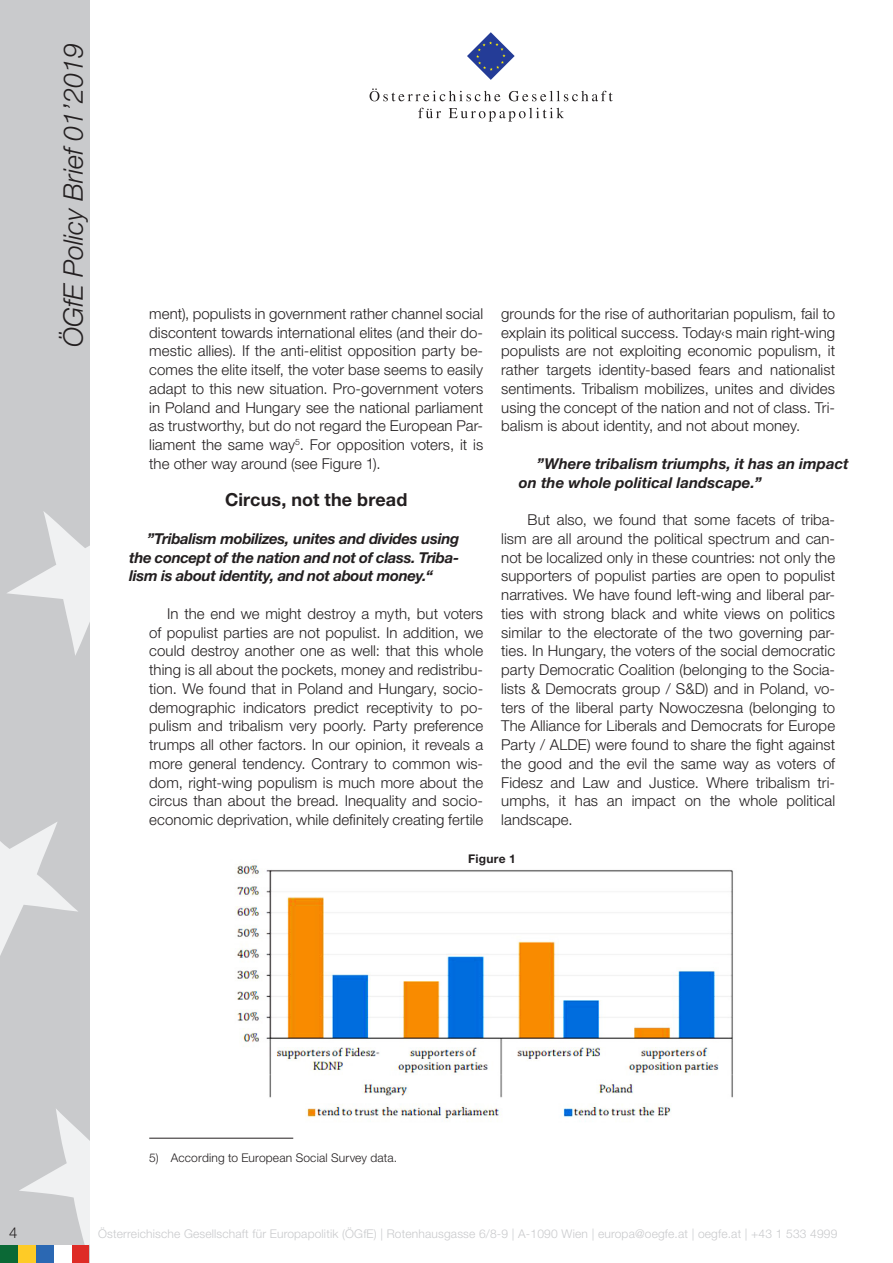
<style>
.page{position:relative;width:893px;height:1263px;background:#fff}
.page>*{position:absolute;margin:0;border:0;box-sizing:border-box;transform-origin:0 0}
.t1{font:italic 300 27px "Helvetica Neue LT Std";color:#231f20}
.Zwischenüberschrift{font:700 18px "Helvetica Neue LT Std";letter-spacing:.005em;color:#231f20}
.Standard_Paragraph{font:300 15px/18.8px "Helvetica Neue LT Std";letter-spacing:.005em;color:#231f20;text-align:justify}
.Standard_Paragraph-2{font:italic 700 15px/18.8px "Helvetica Neue LT Std";color:#231f20;text-align:justify}
.t2{font:300 12px "Helvetica Neue LT Std";letter-spacing:.015em;color:#c9cacc}
.Footnotes{font:300 12px "Helvetica Neue LT Std";letter-spacing:.015em;color:#231f20}
.Bildunterschrift{font:700 12px "Helvetica Neue LT Std";letter-spacing:.02em;color:#231f20}
</style>
<div class="page">
<div style="left:0;top:0;width:89px;height:1263px;background:#c9cacc"></div>
<svg style="left:19px;top:1109px;width:70px;height:136px"></svg>
<svg style="left:0;top:822px;width:78px;height:134px"></svg>
<svg style="left:7px;top:511px;width:82px;height:144px"></svg>
<div style="left:18px;top:1245px;width:18px;height:18px;background:#fecb26"></div>
<div style="left:36px;top:1245px;width:18px;height:18px;background:#2b68b3"></div>
<div style="left:71px;top:1245px;width:18px;height:18px;background:#de2b26"></div>
<div style="left:0;top:1245px;width:18px;height:18px;background:#0b6936"></div>
<div style="left:54px;top:1245px;width:17px;height:18px;background:#fff"></div>
<svg style="left:467px;top:32px;width:48px;height:48px"></svg>
<svg style="left:370px;top:88px;width:130px;height:13px"></svg>
<svg style="left:509px;top:91px;width:104px;height:10px"></svg>
<svg style="left:418px;top:108px;width:23px;height:10px"></svg>
<svg style="left:449px;top:108px;width:115px;height:14px"></svg>
<hr style="left:149px;top:1138px;width:144px;height:1px;background:#231f20">
<img style="left:236px;top:865px;width:497px;height:254px">
<h1 class="t1" style="left:57px;top:347px;width:305px;rotate:-90deg">ÖGfE Policy Brief 01’2019</h1>
<p class="Standard_Paragraph" style="left:149px;top:304px;width:335px">ment), populists in government rather channel social discontent towards international elites (and their do&shy;mestic allies). If the anti-elitist opposition party be&shy;comes the elite itself, the voter base seems to easily adapt to this new situation. Pro-government voters in Poland and Hungary see the national parliament as trustworthy, but do not regard the European Par&shy;liament the same way<sup>5</sup>. For opposition voters, it is the other way around (see Figure 1).</p>
<p class="Zwischenüberschrift" style="left:225px;top:489px;width:184px">Circus, not the bread</p>
<p class="Standard_Paragraph-2" style="left:129px;top:529px;width:332px;text-indent:18px">”Tribalism mobilizes, unites and divides using the concept of the nation and not of class. Triba&shy;lism is about identity, and not about money.“</p>
<p class="Standard_Paragraph" style="left:149px;top:604px;width:335px;text-indent:18px">In the end we might destroy a myth, but voters of populist parties are not populist. In addition, we could destroy another one as well: that this whole thing is all about the pockets, money and redistribu&shy;tion. We found that in Poland and Hungary, socio&shy;demographic indicators predict receptivity to po&shy;pulism and tribalism very poorly. Party preference trumps all other factors. In our opinion, it reveals a more general tendency. Contrary to common wis&shy;dom, right-wing populism is much more about the circus than about the bread. Inequality and socio&shy;economic deprivation, while definitely creating fertile</p>
<p class="Standard_Paragraph" style="left:501px;top:304px;width:335px">grounds for the rise of authoritarian populism, fail to explain its political success. Today‹s main right-wing populists are not exploiting economic populism, it rather targets identity-based fears and nationalist sentiments. Tribalism mobilizes, unites and divides using the concept of the nation and not of class. Tri&shy;balism is about identity, and not about money.</p>
<p class="Standard_Paragraph-2" style="left:519px;top:454px;width:331px;text-indent:18px">”Where tribalism triumphs, it has an impact on the whole political landscape.”</p>
<p class="Standard_Paragraph" style="left:501px;top:510px;width:335px;text-indent:26px">But also, we found that some facets of triba&shy;lism are all around the political spectrum and can&shy;not be localized only in these countries: not only the supporters of populist parties are open to populist narratives. We have found left-wing and liberal par&shy;ties with strong black and white views on politics similar to the electorate of the two governing par&shy;ties. In Hungary, the voters of the social democratic party Democratic Coalition (belonging to the Socia&shy;lists &amp; Democrats group / S&amp;D) and in Poland, vo&shy;ters of the liberal party Nowoczesna (belonging to The Alliance for Liberals and Democrats for Europe Party / ALDE) were found to share the fight against the good and the evil the same way as voters of Fidesz and Law and Justice. Where tribalism tri&shy;umphs, it has an impact on the whole political landscape.</p>
<p class="Bildunterschrift" style="left:468px;top:851px;width:49px">Figure 1</p>
<p class="Footnotes" style="left:149px;top:1150px;width:249px">5) According to European Social Survey data.</p>
<p class="Standard_Paragraph" style="left:9px;top:1222px;width:10px">4</p>
<p class="t2" style="left:98px;top:1226px;width:741px">Österreichische Gesellschaft für Europapolitik (ÖGfE) | Rotenhausgasse 6/8-9 | A-1090 Wien | europa@oegfe.at | oegfe.at | +43 1 533 4999</p>
</div>
